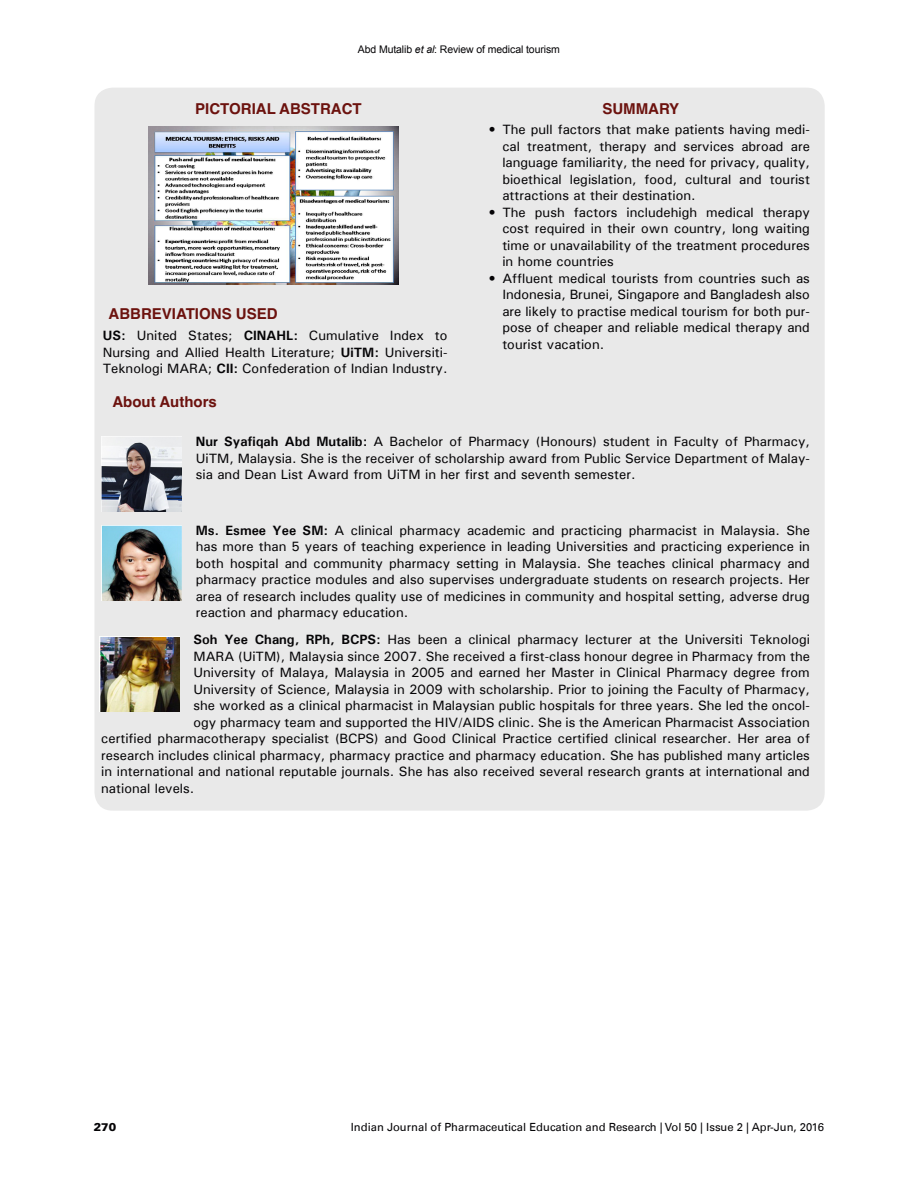
<style>
.page{position:relative;width:918px;height:1188px;background:#fff}
.page>*{position:absolute;margin:0;border:0;box-sizing:border-box;transform-origin:0 0}
.t1{font:700 15px "Helvetica";color:#6c120e}
.Body_Text{font:500 13.5px/16.5px "Univers";color:#050406;text-align:justify}
.t2{font:11.25px "Univers LT";color:#050406}
.t3{font:900 11.25px "Univers LT";color:#050406}
.t4{font:10.5px "Arial";letter-spacing:-.01em;color:#050406}
.s1{font-style:italic}
.s2{font-weight:700}
</style>
<div class="page">
<div style="left:94px;top:88px;width:731px;height:723px;background:#e9e9e9;border-radius:18px"></div>
<img style="left:102px;top:437px;width:80px;height:75px">
<img style="left:101px;top:525px;width:80px;height:75px">
<img style="left:148px;top:126px;width:250px;height:158px">
<img style="left:100px;top:637px;width:80px;height:75px">
<p class="t4" style="left:358px;top:42px;width:204px">Abd Mutalib <span class="s1">et al</span>: Review of medical tourism</p>
<h2 class="t1" style="left:195px;top:95px;width:168px">PICTORIAL ABSTRACT</h2>
<h2 class="t1" style="left:602px;top:95px;width:78px">SUMMARY</h2>
<p class="Body_Text" style="left:502px;top:121px;width:309px;text-indent:-14px">• The pull factors that make patients having medi&shy;cal treatment, therapy and services abroad are language familiarity, the need for privacy, quality, bioethical legislation, food, cultural and tourist attractions at their destination.</p>
<p class="Body_Text" style="left:502px;top:204px;width:309px;text-indent:-14px">• The push factors includehigh medical therapy cost required in their own country, long waiting time or unavailability of the treatment procedures in home countries</p>
<p class="Body_Text" style="left:502px;top:270px;width:309px;text-indent:-14px">• Affluent medical tourists from countries such as Indonesia, Brunei, Singapore and Bangladesh also are likely to practise medical tourism for both pur&shy;pose of cheaper and reliable medical therapy and tourist vacation.</p>
<h2 class="t1" style="left:109px;top:300px;width:170px">ABBREVIATIONS USED</h2>
<p class="Body_Text" style="left:103px;top:327px;width:346px"><span class="s2">US:</span> United States; <span class="s2">CINAHL:</span> Cumulative Index to Nursing and Allied Health Literature; <span class="s2">UiTM:</span> Universiti-Teknologi MARA; <span class="s2">CII:</span> Confederation of Indian Industry.</p>
<h2 class="t1" style="left:112px;top:389px;width:106px">About Authors</h2>
<p class="Body_Text" style="left:196px;top:433px;width:616px"><span class="s2">Nur Syafiqah Abd Mutalib:</span> A Bachelor of Pharmacy (Honours) student in Faculty of Pharmacy, UiTM, Malaysia. She is the receiver of scholarship award from Public Service Department of Malay&shy;sia and Dean List Award from UiTM in her first and seventh semester.</p>
<p class="Body_Text" style="left:196px;top:522px;width:616px"><span class="s2">Ms. Esmee Yee SM:</span> A clinical pharmacy academic and practicing pharmacist in Malaysia. She has more than 5 years of teaching experience in leading Universities and practicing experience in both hospital and community pharmacy setting in Malaysia. She teaches clinical pharmacy and pharmacy practice modules and also supervises undergraduate students on research projects. Her area of research includes quality use of medicines in community and hospital setting, adverse drug reaction and pharmacy education.</p>
<p class="Body_Text" style="left:194px;top:631px;width:618px"><span class="s2">Soh Yee Chang, RPh, BCPS:</span> Has been a clinical pharmacy lecturer at the Universiti Teknologi</p>
<p class="Body_Text" style="left:194px;top:648px;width:618px">MARA (UiTM), Malaysia since 2007. She received a first-class honour degree in Pharmacy from the</p>
<p class="Body_Text" style="left:194px;top:664px;width:618px">University of Malaya, Malaysia in 2005 and earned her Master in Clinical Pharmacy degree from</p>
<p class="Body_Text" style="left:194px;top:681px;width:618px">University of Science, Malaysia in 2009 with scholarship. Prior to joining the Faculty of Pharmacy,</p>
<p class="Body_Text" style="left:194px;top:697px;width:618px">she worked as a clinical pharmacist in Malaysian public hospitals for three years. She led the oncol-</p>
<p class="Body_Text" style="left:194px;top:714px;width:618px">ogy pharmacy team and supported the HIV/AIDS clinic. She is the American Pharmacist Association</p>
<p class="Body_Text" style="left:101px;top:730px;width:710px">certified pharmacotherapy specialist (BCPS) and Good Clinical Practice certified clinical researcher. Her area of</p>
<p class="Body_Text" style="left:101px;top:747px;width:710px">research includes clinical pharmacy, pharmacy practice and pharmacy education. She has published many articles</p>
<p class="Body_Text" style="left:101px;top:763px;width:710px">in international and national reputable journals. She has also received several research grants at international and</p>
<p class="Body_Text" style="left:101px;top:780px;width:95px">national levels.</p>
<p class="t3" style="left:94px;top:1120px;width:24px">270</p>
<p class="t2" style="left:351px;top:1120px;width:475px">Indian Journal of Pharmaceutical Education and Research | Vol 50 | Issue 2 | Apr-Jun, 2016</p>
</div>
